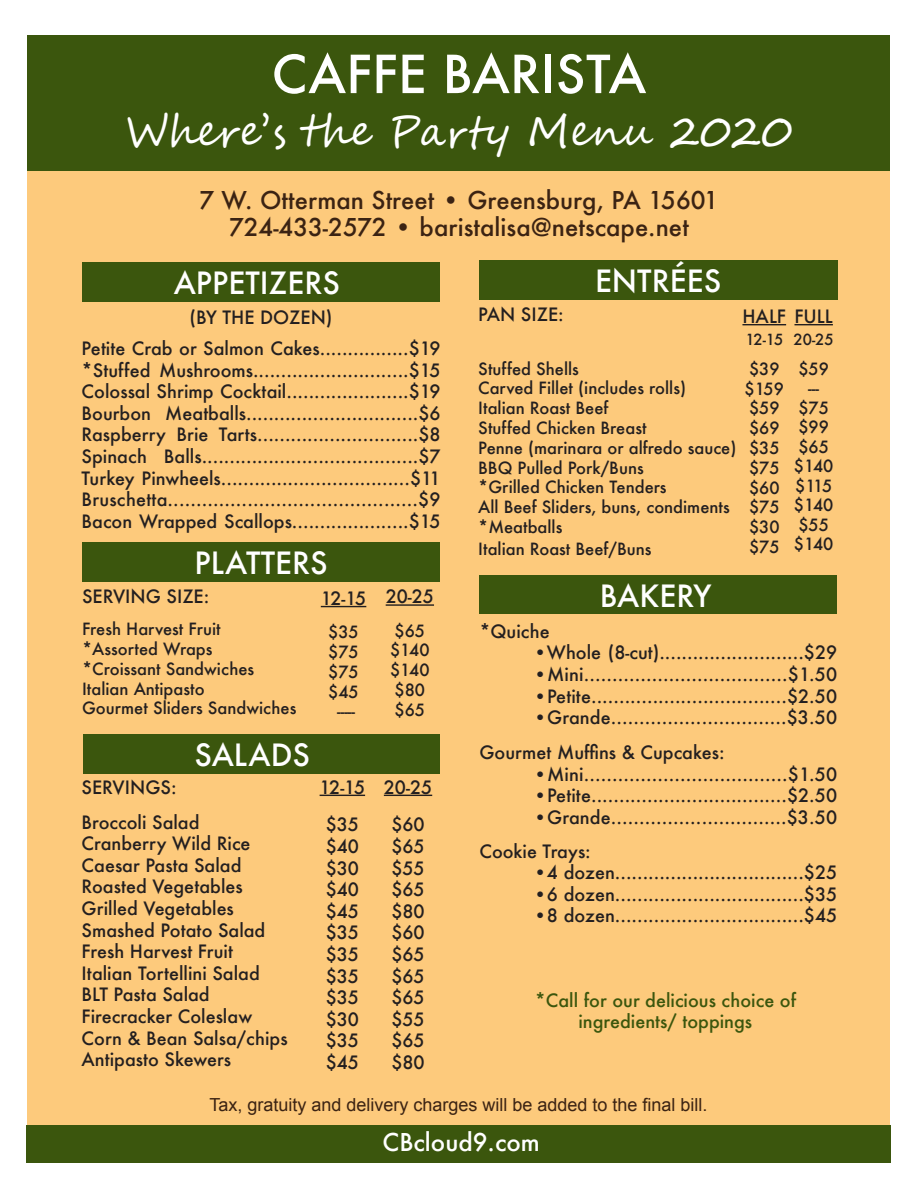
<style>
.page{position:relative;width:918px;height:1188px;background:#fff}
.page>*{position:absolute;margin:0;border:0;box-sizing:border-box;transform-origin:0 0}
.t1{font:500 51px "Futura";color:#fff}
.t2{font:42px "Segoe Script";color:#fff}
.t3{font:500 30px "Futura";color:#fff}
.t4{font:500 24px "Futura";color:#3b2313}
.t5{font:500 24px "Futura";color:#fff}
.t6{font:500 18px/21.6px "Futura";color:#231f20}
.t7{font:18px "Arial";color:#3b2313}
.t8{font:500 18px "Futura";color:#3b560d}
.t9{font:500 16.5px "Futura";color:#231f20}
.t10{font:500 15px "Futura";letter-spacing:-.04em;color:#231f20}
</style>
<div class="page">
<div style="left:28px;top:170px;width:862px;height:956px;background:#fdca7c"></div>
<div style="left:82px;top:262px;width:358px;height:39px;background:#3b560d"></div>
<div style="left:82px;top:542px;width:358px;height:40px;background:#3b560d"></div>
<div style="left:479px;top:260px;width:358px;height:40px;background:#3b560d"></div>
<div style="left:479px;top:575px;width:358px;height:38px;background:#3b560d"></div>
<div style="left:83px;top:734px;width:356px;height:39px;background:#3b560d"></div>
<hr style="left:320px;top:795px;width:45px;height:1px;background:#231f20">
<hr style="left:384px;top:795px;width:48px;height:1px;background:#231f20">
<hr style="left:742px;top:324px;width:44px;height:1px;background:#231f20">
<hr style="left:794px;top:324px;width:39px;height:1px;background:#231f20">
<div style="left:28px;top:35px;width:862px;height:136px;background:#3b560d"></div>
<div style="left:26px;top:1126px;width:865px;height:37px;background:#3b560d"></div>
<hr style="left:321px;top:606px;width:45px;height:1px;background:#231f20">
<hr style="left:386px;top:604px;width:48px;height:2px;background:#231f20">
<p class="t1" style="left:272px;top:39px;width:376px">CAFFE BARISTA</p>
<p class="t2" style="left:125px;top:97px;width:669px">Where’s the Party Menu 2020</p>
<p class="t4" style="left:199px;top:184px;width:521px">7 W. Otterman Street • Greensburg, PA 15601</p>
<p class="t4" style="left:229px;top:211px;width:461px">724-433-2572 • baristalisa@netscape.net</p>
<p class="t3" style="left:174px;top:262px;width:168px">APPETIZERS</p>
<p class="t6" style="left:190px;top:307px;width:144px">(BY THE DOZEN)</p>
<p class="t6" style="left:82px;top:337px;width:360px">Petite Crab or Salmon Cakes................$19 *Stuffed Mushrooms............................$15</p>
<p class="t6" style="left:82px;top:381px;width:360px">Colossal Shrimp Cocktail......................$19</p>
<p class="t6" style="left:82px;top:402px;width:361px">Bourbon Meatballs...............................$6</p>
<p class="t6" style="left:82px;top:424px;width:361px">Raspberry Brie Tarts.............................$8</p>
<p class="t6" style="left:82px;top:445px;width:361px">Spinach Balls.......................................$7</p>
<p class="t6" style="left:82px;top:467px;width:360px">Turkey Pinwheels..................................$11</p>
<p class="t6" style="left:82px;top:489px;width:360px">Bruschetta............................................$9</p>
<p class="t6" style="left:82px;top:510px;width:360px">Bacon Wrapped Scallops.....................$15</p>
<p class="t3" style="left:194px;top:543px;width:135px">PLATTERS</p>
<p class="t6" style="left:82px;top:586px;width:129px">SERVING SIZE:</p>
<p class="t9" style="left:82px;top:618px;width:140px">Fresh Harvest Fruit</p>
<p class="t9" style="left:82px;top:637px;width:132px">*Assorted Wraps</p>
<p class="t9" style="left:82px;top:657px;width:174px">*Croissant Sandwiches</p>
<p class="t9" style="left:82px;top:677px;width:124px">Italian Antipasto</p>
<p class="t9" style="left:82px;top:697px;width:216px">Gourmet Sliders Sandwiches</p>
<p class="t3" style="left:194px;top:734px;width:117px">SALADS</p>
<p class="t6" style="left:82px;top:776px;width:97px">SERVINGS:</p>
<p class="t6" style="left:82px;top:811px;width:119px">Broccoli Salad</p>
<p class="t6" style="left:82px;top:833px;width:170px">Cranberry Wild Rice</p>
<p class="t6" style="left:82px;top:854px;width:161px">Caesar Pasta Salad</p>
<p class="t6" style="left:82px;top:876px;width:163px">Roasted Vegetables</p>
<p class="t6" style="left:82px;top:897px;width:154px">Grilled Vegetables</p>
<p class="t6" style="left:82px;top:919px;width:185px">Smashed Potato Salad</p>
<p class="t6" style="left:82px;top:941px;width:153px">Fresh Harvest Fruit</p>
<p class="t6" style="left:82px;top:962px;width:180px">Italian Tortellini Salad</p>
<p class="t6" style="left:82px;top:984px;width:130px">BLT Pasta Salad</p>
<p class="t6" style="left:82px;top:1005px;width:172px">Firecracker Coleslaw</p>
<p class="t6" style="left:82px;top:1027px;width:208px">Corn &amp; Bean Salsa/chips</p>
<p class="t6" style="left:82px;top:1049px;width:151px">Antipasto Skewers</p>
<p class="t6" style="left:321px;top:587px;width:47px">12-15</p>
<p class="t9" style="left:328px;top:621px;width:32px">$35</p>
<p class="t9" style="left:328px;top:640px;width:32px">$75</p>
<p class="t9" style="left:328px;top:660px;width:32px">$75</p>
<p class="t9" style="left:328px;top:680px;width:32px">$45</p>
<p class="t9" style="left:337px;top:700px;width:19px">-----</p>
<p class="t6" style="left:320px;top:776px;width:47px">12-15</p>
<p class="t6" style="left:326px;top:814px;width:35px">$35</p>
<p class="t6" style="left:326px;top:835px;width:35px">$40</p>
<p class="t6" style="left:326px;top:857px;width:35px">$30</p>
<p class="t6" style="left:326px;top:878px;width:35px">$40</p>
<p class="t6" style="left:326px;top:900px;width:35px">$45</p>
<p class="t6" style="left:326px;top:922px;width:35px">$35</p>
<p class="t6" style="left:326px;top:943px;width:35px">$35</p>
<p class="t6" style="left:326px;top:965px;width:35px">$35</p>
<p class="t6" style="left:326px;top:986px;width:35px">$35</p>
<p class="t6" style="left:326px;top:1008px;width:35px">$30</p>
<p class="t6" style="left:326px;top:1030px;width:35px">$35</p>
<p class="t6" style="left:326px;top:1051px;width:35px">$45</p>
<p class="t6" style="left:386px;top:586px;width:50px">20-25</p>
<p class="t9" style="left:395px;top:619px;width:32px">$65</p>
<p class="t9" style="left:390px;top:639px;width:41px">$140</p>
<p class="t9" style="left:390px;top:659px;width:41px">$140</p>
<p class="t9" style="left:395px;top:679px;width:32px">$80</p>
<p class="t9" style="left:395px;top:698px;width:32px">$65</p>
<p class="t6" style="left:384px;top:776px;width:50px">20-25</p>
<p class="t6" style="left:391px;top:814px;width:35px">$60</p>
<p class="t6" style="left:391px;top:835px;width:35px">$65</p>
<p class="t6" style="left:391px;top:857px;width:35px">$55</p>
<p class="t6" style="left:391px;top:878px;width:35px">$65</p>
<p class="t6" style="left:391px;top:900px;width:35px">$80</p>
<p class="t6" style="left:391px;top:922px;width:35px">$60</p>
<p class="t6" style="left:391px;top:943px;width:35px">$65</p>
<p class="t6" style="left:391px;top:965px;width:35px">$65</p>
<p class="t6" style="left:391px;top:986px;width:35px">$65</p>
<p class="t6" style="left:391px;top:1008px;width:35px">$55</p>
<p class="t6" style="left:391px;top:1030px;width:35px">$65</p>
<p class="t6" style="left:391px;top:1051px;width:35px">$80</p>
<p class="t3" style="left:595px;top:261px;width:128px">ENTRÉES</p>
<p class="t6" style="left:478px;top:304px;width:87px">PAN SIZE:</p>
<p class="t9" style="left:478px;top:357px;width:102px">Stuffed Shells</p>
<p class="t9" style="left:478px;top:377px;width:209px">Carved Fillet (includes rolls)</p>
<p class="t9" style="left:478px;top:397px;width:132px">Italian Roast Beef</p>
<p class="t9" style="left:478px;top:417px;width:170px">Stuffed Chicken Breast</p>
<p class="t9" style="left:478px;top:436px;width:260px">Penne (marinara or alfredo sauce)</p>
<p class="t9" style="left:478px;top:456px;width:167px">BBQ Pulled Pork/Buns</p>
<p class="t9" style="left:478px;top:476px;width:190px">*Grilled Chicken Tenders</p>
<p class="t9" style="left:478px;top:496px;width:253px">All Beef Sliders, buns, condiments</p>
<p class="t9" style="left:478px;top:516px;width:86px">*Meatballs</p>
<p class="t9" style="left:478px;top:537px;width:175px">Italian Roast Beef/Buns</p>
<p class="t6" style="left:742px;top:305px;width:45px">HALF</p>
<p class="t10" style="left:745px;top:329px;width:39px">12-15</p>
<p class="t9" style="left:749px;top:357px;width:32px">$39</p>
<p class="t9" style="left:745px;top:377px;width:41px">$159</p>
<p class="t9" style="left:749px;top:397px;width:32px">$59</p>
<p class="t9" style="left:749px;top:417px;width:32px">$69</p>
<p class="t9" style="left:749px;top:437px;width:32px">$35</p>
<p class="t9" style="left:749px;top:456px;width:32px">$75</p>
<p class="t9" style="left:749px;top:476px;width:32px">$60</p>
<p class="t9" style="left:749px;top:496px;width:32px">$75</p>
<p class="t9" style="left:749px;top:516px;width:32px">$30</p>
<p class="t9" style="left:749px;top:536px;width:32px">$75</p>
<p class="t6" style="left:794px;top:305px;width:40px">FULL</p>
<p class="t10" style="left:794px;top:329px;width:42px">20-25</p>
<p class="t9" style="left:798px;top:357px;width:32px">$59</p>
<p class="t9" style="left:808px;top:377px;width:12px">---</p>
<p class="t9" style="left:798px;top:396px;width:32px">$75</p>
<p class="t9" style="left:798px;top:416px;width:32px">$99</p>
<p class="t9" style="left:798px;top:435px;width:32px">$65</p>
<p class="t9" style="left:794px;top:455px;width:41px">$140</p>
<p class="t9" style="left:795px;top:474px;width:39px">$115</p>
<p class="t9" style="left:794px;top:494px;width:41px">$140</p>
<p class="t9" style="left:798px;top:513px;width:32px">$55</p>
<p class="t9" style="left:794px;top:533px;width:41px">$140</p>
<p class="t3" style="left:600px;top:575px;width:113px">BAKERY</p>
<p class="t6" style="left:479px;top:620px;width:72px">*Quiche</p>
<p class="t6" style="left:533px;top:642px;width:305px">•Whole (8-cut)..........................$29</p>
<p class="t6" style="left:533px;top:663px;width:305px">•Mini....................................$1.50</p>
<p class="t6" style="left:533px;top:685px;width:305px">•Petite...................................$2.50</p>
<p class="t6" style="left:533px;top:706px;width:305px">•Grande...............................$3.50</p>
<p class="t6" style="left:479px;top:742px;width:247px">Gourmet Muffins &amp; Cupcakes:</p>
<p class="t6" style="left:533px;top:763px;width:305px">•Mini....................................$1.50</p>
<p class="t6" style="left:533px;top:785px;width:305px">•Petite...................................$2.50</p>
<p class="t6" style="left:533px;top:806px;width:305px">•Grande...............................$3.50</p>
<p class="t6" style="left:479px;top:840px;width:113px">Cookie Trays:</p>
<p class="t6" style="left:533px;top:862px;width:305px">•4 dozen..................................$25</p>
<p class="t6" style="left:533px;top:883px;width:305px">•6 dozen..................................$35</p>
<p class="t6" style="left:533px;top:905px;width:305px">•8 dozen..................................$45</p>
<p class="t8" style="left:535px;top:987px;width:263px">*Call for our delicious choice of</p>
<p class="t8" style="left:578px;top:1009px;width:175px">ingredients/ toppings</p>
<p class="t7" style="left:209px;top:1093px;width:500px">Tax, gratuity and delivery charges will be added to the final bill.</p>
<p class="t5" style="left:383px;top:1126px;width:159px">CBcloud9.com</p>
</div>
